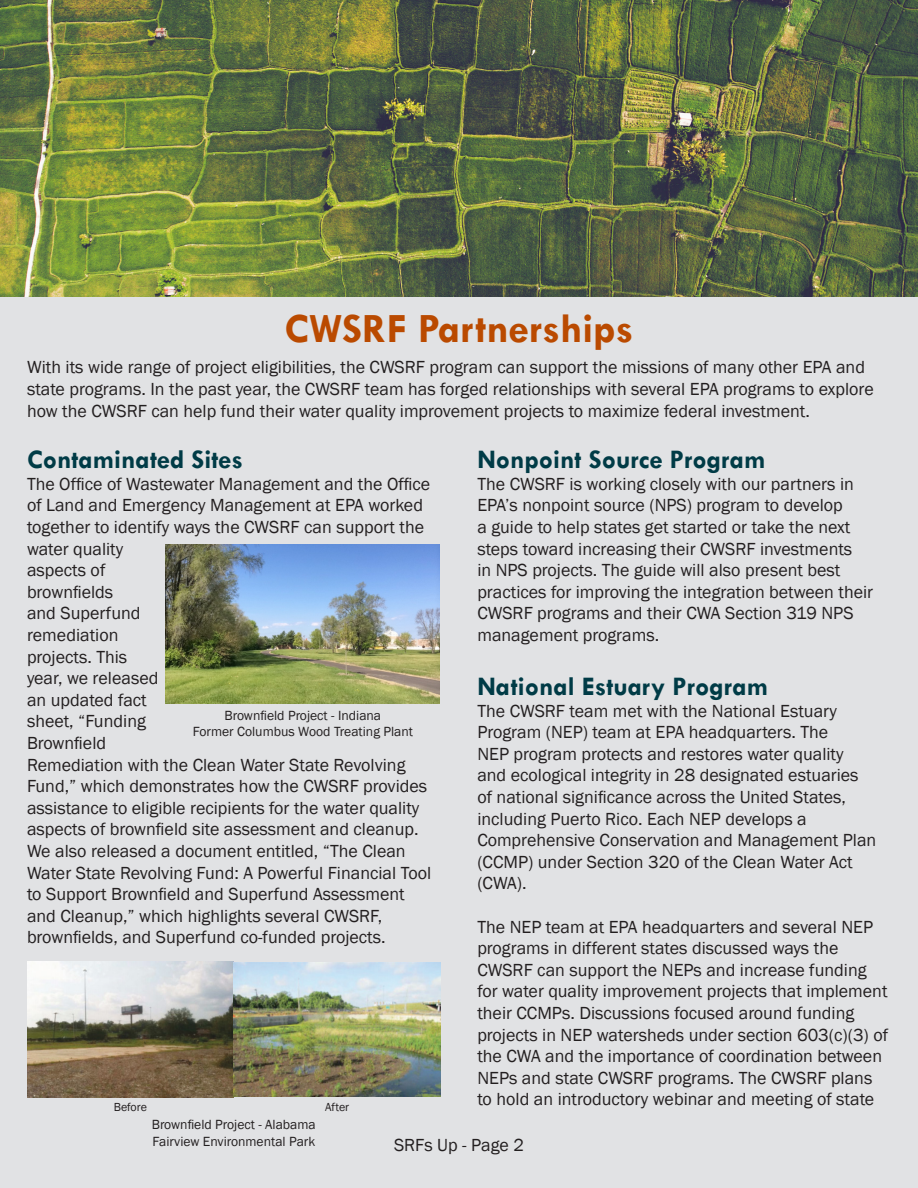
<style>
.page{position:relative;width:918px;height:1188px;background:#e1e2e4}
.page>*{position:absolute;margin:0;border:0;box-sizing:border-box;transform-origin:0 0}
.Heading_1{font:700 42px "Tw Cen";color:#ba4a00}
.Subheading_1{font:700 27px "Tw Cen";color:#003b46}
.t1{font:18px/21.6px "Franklin Gothic";color:#231f20}
.t2{font:13.65px "Franklin Gothic";color:#231f20}
.t3{font:12px "Franklin Gothic";color:#231f20}
</style>
<div class="page">
<img style="left:0;top:0;width:918px;height:297px">
<img style="left:166px;top:544px;width:274px;height:159px">
<img style="left:27px;top:962px;width:414px;height:135px">
<p class="Heading_1" style="left:285px;top:303px;width:351px">CWSRF Partnerships</p>
<p class="t1" style="left:27px;top:357px;width:848px">With its wide range of project eligibilities, the CWSRF program can support the missions of many other EPA and state programs. In the past year, the CWSRF team has forged relationships with several EPA programs to explore how the CWSRF can help fund their water quality improvement projects to maximize federal investment.</p>
<p class="Subheading_1" style="left:27px;top:443px;width:218px">Contaminated Sites</p>
<p class="t1" style="left:27px;top:473px;width:406px">The Office of Wastewater Management and the Office of Land and Emergency Management at EPA worked together to identify ways the CWSRF can support the water quality<br>aspects of<br>brownfields<br>and Superfund<br>remediation<br>projects. This<br>year, we released<br>an updated fact<br>sheet, “Funding<br>Brownfield<br>Remediation with the Clean Water State Revolving Fund,” which demonstrates how the CWSRF provides assistance to eligible recipients for the water quality aspects of brownfield site assessment and cleanup.<br>We also released a document entitled, “The Clean Water State Revolving Fund: A Powerful Financial Tool to Support Brownfield and Superfund Assessment and Cleanup,” which highlights several CWSRF, brownfields, and Superfund co-funded projects.</p>
<p class="Subheading_1" style="left:477px;top:443px;width:290px">Nonpoint Source Program</p>
<p class="t1" style="left:477px;top:473px;width:397px">The CWSRF is working closely with our partners in EPA’s nonpoint source (NPS) program to develop<br>a guide to help states get started or take the next steps toward increasing their CWSRF investments<br>in NPS projects. The guide will also present best practices for improving the integration between their CWSRF programs and their CWA Section 319 NPS management programs.</p>
<p class="Subheading_1" style="left:477px;top:670px;width:292px">National Estuary Program</p>
<p class="t1" style="left:477px;top:700px;width:400px">The CWSRF team met with the National Estuary Program (NEP) team at EPA headquarters. The<br>NEP program protects and restores water quality and ecological integrity in 28 designated estuaries of national significance across the United States, including Puerto Rico. Each NEP develops a Comprehensive Conservation and Management Plan (CCMP) under Section 320 of the Clean Water Act (CWA).</p>
<p class="t1" style="left:477px;top:916px;width:412px">The NEP team at EPA headquarters and several NEP programs in different states discussed ways the CWSRF can support the NEPs and increase funding for water quality improvement projects that implement their CCMPs. Discussions focused around funding projects in NEP watersheds under section 603(c)(3) of the CWA and the importance of coordination between NEPs and state CWSRF programs. The CWSRF plans to hold an introductory webinar and meeting of state</p>
<p class="t2" style="left:225px;top:706px;width:158px">Brownfield Project - Indiana</p>
<p class="t2" style="left:193px;top:723px;width:222px">Former Columbus Wood Treating Plant</p>
<p class="t3" style="left:114px;top:1100px;width:35px">Before</p>
<p class="t3" style="left:325px;top:1100px;width:26px">After</p>
<p class="t2" style="left:152px;top:1116px;width:166px">Brownfield Project - Alabama</p>
<p class="t2" style="left:152px;top:1133px;width:164px">Fairview Environmental Park</p>
<p class="t1" style="left:394px;top:1135px;width:131px">SRFs Up - Page 2</p>
</div>
